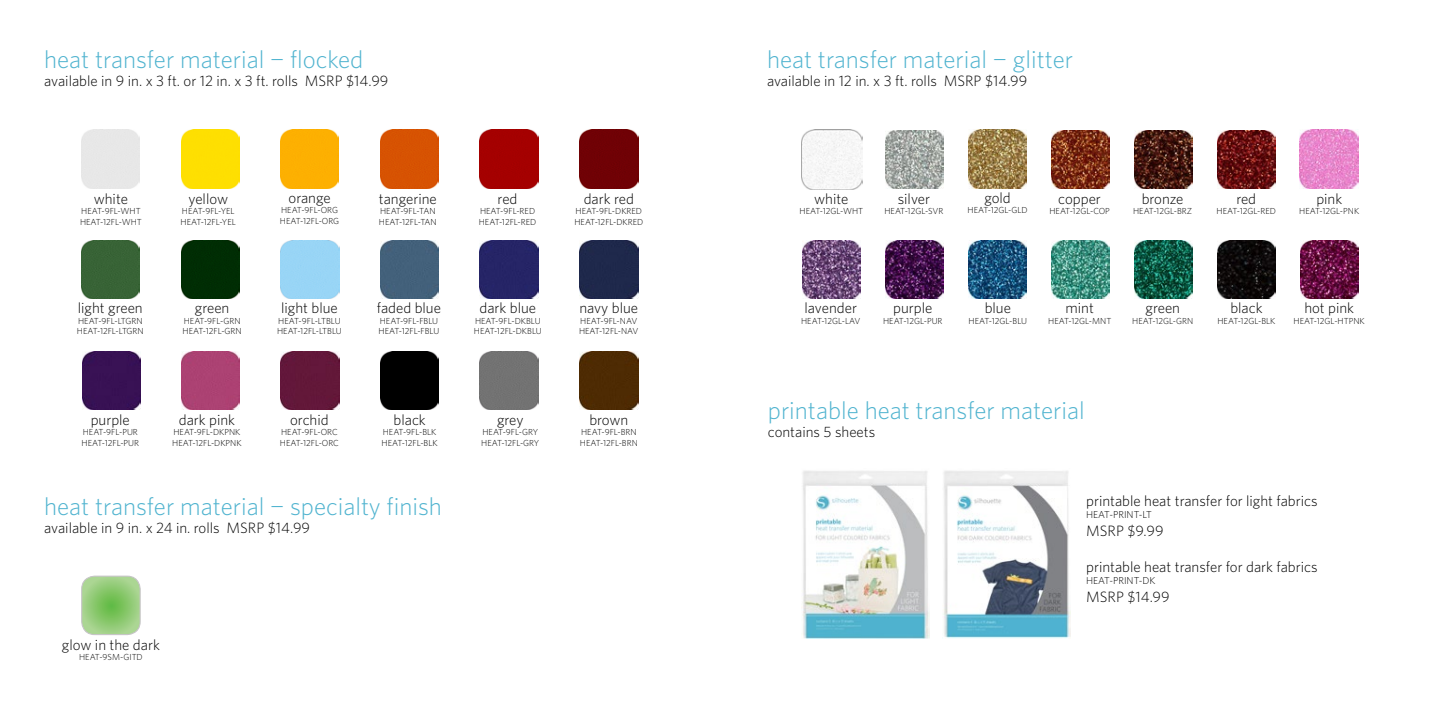
<style>
.page{position:relative;width:1440px;height:720px;background:#fff}
.page>*{position:absolute;margin:0;border:0;box-sizing:border-box;transform-origin:0 0}
.t1{font:300 25px "Whitney";color:#4fb3cf}
.t2{font:300 15px "Whitney";color:#000}
.t3{font:300 10px "Whitney";color:#000}
.t4{font:300 8.75px/10.5px "Whitney";color:#000}
</style>
<div class="page">
<img style="left:802px;top:471px;width:128px;height:167px">
<img style="left:943px;top:471px;width:127px;height:167px">
<svg style="left:82px;top:576px;width:57px;height:59px;background:#95cc7b"></svg>
<div style="left:81px;top:576px;width:60px;height:59px;border:1px solid #c6c4c7;border-radius:13px"></div>
<div style="left:281px;top:351px;width:58px;height:59px;background:#631739"></div>
<div style="left:380px;top:240px;width:59px;height:59px;background:#43617b"></div>
<div style="left:81px;top:240px;width:59px;height:59px;background:#386336"></div>
<div style="left:580px;top:351px;width:58px;height:59px;background:#4e2b03"></div>
<div style="left:281px;top:240px;width:58px;height:59px;background:#98d5f6"></div>
<div style="left:480px;top:130px;width:59px;height:58px;background:#a50000"></div>
<div style="left:380px;top:351px;width:59px;height:59px;background:#000"></div>
<div style="left:480px;top:351px;width:59px;height:59px;background:#737373"></div>
<div style="left:82px;top:351px;width:59px;height:59px;background:#381154"></div>
<div style="left:580px;top:240px;width:58px;height:59px;background:#1e284b"></div>
<div style="left:480px;top:240px;width:59px;height:59px;background:#252567"></div>
<div style="left:181px;top:240px;width:59px;height:59px;background:#002d04"></div>
<div style="left:181px;top:351px;width:59px;height:59px;background:#ac4273"></div>
<div style="left:580px;top:130px;width:58px;height:58px;background:#700105"></div>
<div style="left:380px;top:130px;width:59px;height:58px;background:#d75302"></div>
<div style="left:280px;top:130px;width:59px;height:58px;background:#fdb001"></div>
<div style="left:181px;top:130px;width:59px;height:58px;background:#fedf01"></div>
<img style="left:802px;top:129px;width:60px;height:61px">
<img style="left:885px;top:130px;width:59px;height:58px">
<img style="left:968px;top:130px;width:59px;height:58px">
<img style="left:1051px;top:130px;width:59px;height:59px">
<img style="left:1134px;top:130px;width:59px;height:59px">
<img style="left:1217px;top:130px;width:59px;height:59px">
<img style="left:1300px;top:130px;width:58px;height:58px">
<img style="left:802px;top:240px;width:59px;height:59px">
<img style="left:885px;top:240px;width:59px;height:59px">
<img style="left:968px;top:240px;width:59px;height:59px">
<img style="left:1051px;top:240px;width:59px;height:59px">
<img style="left:1134px;top:240px;width:59px;height:59px">
<img style="left:1217px;top:240px;width:59px;height:59px">
<img style="left:1300px;top:240px;width:59px;height:59px">
<h1 class="t1" style="left:44px;top:45px;width:321px">heat transfer material ¬ flocked</h1>
<h2 class="t2" style="left:44px;top:72px;width:346px">available in 9 in. x 3 ft. or 12 in. x 3 ft. rolls MSRP $14.99</h2>
<h1 class="t1" style="left:767px;top:45px;width:308px">heat transfer material ¬ glitter</h1>
<h2 class="t2" style="left:767px;top:72px;width:262px">available in 12 in. x 3 ft. rolls MSRP $14.99</h2>
<h2 class="t2" style="left:94px;top:190px;width:36px">white</h2>
<p class="t4" style="left:80px;top:206px;width:63px">HEAT-9FL-WHT<br>HEAT-12FL-WHT</p>
<h2 class="t2" style="left:188px;top:190px;width:41px">yellow</h2>
<p class="t4" style="left:181px;top:206px;width:57px">HEAT-9FL-YEL<br>HEAT-12FL-YEL</p>
<h2 class="t2" style="left:289px;top:189px;width:44px">orange</h2>
<p class="t4" style="left:280px;top:205px;width:61px">HEAT-9FL-ORG<br>HEAT-12FL-ORG</p>
<h2 class="t2" style="left:379px;top:190px;width:59px">tangerine</h2>
<p class="t4" style="left:379px;top:206px;width:59px">HEAT-9FL-TAN<br>HEAT-12FL-TAN</p>
<h2 class="t2" style="left:498px;top:190px;width:21px">red</h2>
<p class="t4" style="left:479px;top:206px;width:59px">HEAT-9FL-RED<br>HEAT-12FL-RED</p>
<h2 class="t2" style="left:584px;top:190px;width:52px">dark red</h2>
<p class="t4" style="left:574px;top:206px;width:70px">HEAT-9FL-DKRED<br>HEAT-12FL-DKRED</p>
<h2 class="t2" style="left:814px;top:190px;width:36px">white</h2>
<p class="t4" style="left:800px;top:206px;width:65px">HEAT-12GL-WHT</p>
<h2 class="t2" style="left:898px;top:190px;width:34px">silver</h2>
<p class="t4" style="left:884px;top:206px;width:61px">HEAT-12GL-SVR</p>
<h2 class="t2" style="left:985px;top:189px;width:28px">gold</h2>
<p class="t4" style="left:968px;top:205px;width:62px">HEAT-12GL-GLD</p>
<h2 class="t2" style="left:1058px;top:190px;width:44px">copper</h2>
<p class="t4" style="left:1049px;top:206px;width:62px">HEAT-12GL-COP</p>
<h2 class="t2" style="left:1142px;top:190px;width:43px">bronze</h2>
<p class="t4" style="left:1133px;top:206px;width:61px">HEAT-12GL-BRZ</p>
<h2 class="t2" style="left:1236px;top:190px;width:21px">red</h2>
<p class="t4" style="left:1217px;top:206px;width:61px">HEAT-12GL-RED</p>
<h2 class="t2" style="left:1316px;top:190px;width:27px">pink</h2>
<p class="t4" style="left:1299px;top:206px;width:62px">HEAT-12GL-PNK</p>
<h2 class="t2" style="left:78px;top:299px;width:66px">light green</h2>
<p class="t4" style="left:77px;top:315px;width:68px">HEAT-9FL-LTGRN<br>HEAT-12FL-LTGRN</p>
<h2 class="t2" style="left:195px;top:299px;width:36px">green</h2>
<p class="t4" style="left:183px;top:315px;width:61px">HEAT-9FL-GRN<br>HEAT-12FL-GRN</p>
<h2 class="t2" style="left:281px;top:299px;width:58px">light blue</h2>
<p class="t4" style="left:277px;top:315px;width:66px">HEAT-9FL-LTBLU<br>HEAT-12FL-LTBLU</p>
<h2 class="t2" style="left:377px;top:299px;width:66px">faded blue</h2>
<p class="t4" style="left:379px;top:315px;width:62px">HEAT-9FL-FBLU<br>HEAT-12FL-FBLU</p>
<h2 class="t2" style="left:479px;top:299px;width:58px">dark blue</h2>
<p class="t4" style="left:474px;top:315px;width:70px">HEAT-9FL-DKBLU<br>HEAT-12FL-DKBLU</p>
<h2 class="t2" style="left:579px;top:299px;width:60px">navy blue</h2>
<p class="t4" style="left:579px;top:315px;width:61px">HEAT-9FL-NAV<br>HEAT-12FL-NAV</p>
<h2 class="t2" style="left:805px;top:299px;width:54px">lavender</h2>
<p class="t4" style="left:801px;top:315px;width:61px">HEAT-12GL-LAV</p>
<h2 class="t2" style="left:893px;top:299px;width:41px">purple</h2>
<p class="t4" style="left:883px;top:315px;width:61px">HEAT-12GL-PUR</p>
<h2 class="t2" style="left:985px;top:299px;width:28px">blue</h2>
<p class="t4" style="left:969px;top:315px;width:60px">HEAT-12GL-BLU</p>
<h2 class="t2" style="left:1066px;top:299px;width:30px">mint</h2>
<p class="t4" style="left:1048px;top:315px;width:65px">HEAT-12GL-MNT</p>
<h2 class="t2" style="left:1146px;top:299px;width:36px">green</h2>
<p class="t4" style="left:1132px;top:315px;width:63px">HEAT-12GL-GRN</p>
<h2 class="t2" style="left:1230px;top:299px;width:34px">black</h2>
<p class="t4" style="left:1217px;top:315px;width:60px">HEAT-12GL-BLK</p>
<h2 class="t2" style="left:1304px;top:299px;width:51px">hot pink</h2>
<p class="t4" style="left:1294px;top:315px;width:73px">HEAT-12GL-HTPNK</p>
<h2 class="t2" style="left:91px;top:411px;width:41px">purple</h2>
<p class="t4" style="left:82px;top:427px;width:59px">HEAT-9FL-PUR<br>HEAT-12FL-PUR</p>
<h2 class="t2" style="left:179px;top:411px;width:58px">dark pink</h2>
<p class="t4" style="left:172px;top:427px;width:71px">HEAT-9FL-DKPNK<br>HEAT-12FL-DKPNK</p>
<h2 class="t2" style="left:290px;top:411px;width:40px">orchid</h2>
<p class="t4" style="left:280px;top:427px;width:61px">HEAT-9FL-ORC<br>HEAT-12FL-ORC</p>
<h2 class="t2" style="left:394px;top:411px;width:34px">black</h2>
<p class="t4" style="left:382px;top:427px;width:58px">HEAT-9FL-BLK<br>HEAT-12FL-BLK</p>
<h2 class="t2" style="left:497px;top:411px;width:28px">grey</h2>
<p class="t4" style="left:481px;top:427px;width:60px">HEAT-9FL-GRY<br>HEAT-12FL-GRY</p>
<h2 class="t2" style="left:589px;top:411px;width:40px">brown</h2>
<p class="t4" style="left:580px;top:427px;width:59px">HEAT-9FL-BRN<br>HEAT-12FL-BRN</p>
<h1 class="t1" style="left:768px;top:396px;width:318px">printable heat transfer material</h1>
<h2 class="t2" style="left:768px;top:423px;width:109px">contains 5 sheets</h2>
<h1 class="t1" style="left:44px;top:491px;width:399px">heat transfer material ¬ specialty finish</h1>
<h2 class="t2" style="left:44px;top:519px;width:268px">available in 9 in. x 24 in. rolls MSRP $14.99</h2>
<h2 class="t2" style="left:1086px;top:493px;width:233px">printable heat transfer for light fabrics</h2>
<p class="t3" style="left:1086px;top:509px;width:67px">HEAT-PRINT-LT</p>
<h2 class="t2" style="left:1086px;top:523px;width:79px">MSRP $9.99</h2>
<h2 class="t2" style="left:1086px;top:559px;width:233px">printable heat transfer for dark fabrics</h2>
<p class="t3" style="left:1086px;top:575px;width:71px">HEAT-PRINT-DK</p>
<h2 class="t2" style="left:1086px;top:589px;width:85px">MSRP $14.99</h2>
<h2 class="t2" style="left:62px;top:636px;width:99px">glow in the dark</h2>
<p class="t4" style="left:79px;top:652px;width:65px">HEAT-9SM-GITD</p>
</div>
